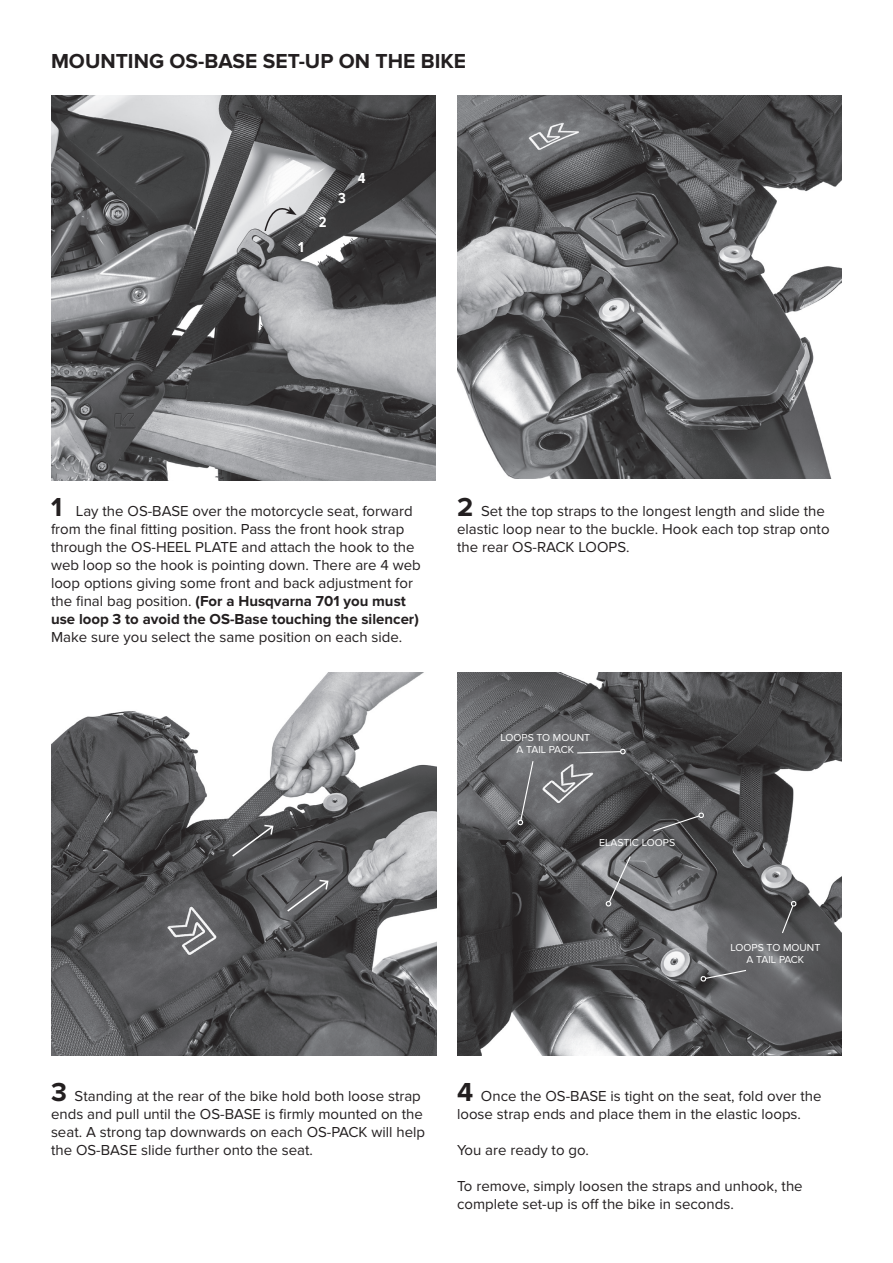
<style>
.page{position:relative;width:893px;height:1263px;background:#fff}
.page>*{position:absolute;margin:0;border:0;box-sizing:border-box;transform-origin:0 0}
.t1{font:700 21px "Proxima Nova";color:#231f20}
.t2{font:15px/18px "Proxima Nova";color:#231f20}
.t3{font:700 15px "Proxima Nova Cond";color:#fff}
.t4{font:10.5px/12.6px "Proxima Nova";color:#fff;text-align:center}
.s1{font-weight:700;font-size:27px}
.s2{font-weight:700}
</style>
<div class="page">
<img style="left:457px;top:96px;width:385px;height:382px">
<img style="left:52px;top:672px;width:385px;height:383px">
<img style="left:51px;top:95px;width:385px;height:385px">
<img style="left:457px;top:673px;width:385px;height:382px">
<svg style="left:231px;top:824px;width:44px;height:34px"></svg>
<svg style="left:652px;top:811px;width:52px;height:21px"></svg>
<svg style="left:605px;top:855px;width:27px;height:52px"></svg>
<svg style="left:286px;top:879px;width:44px;height:34px"></svg>
<svg style="left:264px;top:201px;width:33px;height:32px"></svg>
<svg style="left:517px;top:760px;width:17px;height:65px"></svg>
<svg style="left:576px;top:750px;width:44px;height:4px"></svg>
<div style="left:620px;top:748px;width:6px;height:7px;border:1px solid #fff;border-radius:2px"></div>
<svg style="left:781px;top:900px;width:16px;height:34px"></svg>
<svg style="left:700px;top:969px;width:47px;height:14px"></svg>
<h1 class="t1" style="left:51px;top:49px;width:417px">MOUNTING OS-BASE SET-UP ON THE BIKE</h1>
<p class="t3" style="left:298px;top:236px;width:7px">1</p>
<p class="t3" style="left:319px;top:211px;width:9px">2</p>
<p class="t3" style="left:338px;top:187px;width:9px">3</p>
<p class="t3" style="left:358px;top:166px;width:9px">4</p>
<p class="t2" style="left:51px;top:502px;width:371px"><span class="s1">1</span> Lay the OS-BASE over the motorcycle seat, forward from the final fitting position. Pass the front hook strap through the OS-HEEL PLATE and attach the hook to the web loop so the hook is pointing down. There are 4 web loop options giving some front and back adjustment for the final bag position. <span class="s2">(For a Husqvarna 701 you must use loop 3 to avoid the OS-Base touching the silencer)</span></p>
<p class="t2" style="left:51px;top:628px;width:353px">Make sure you select the same position on each side.</p>
<p class="t2" style="left:457px;top:502px;width:374px"><span class="s1">2</span> Set the top straps to the longest length and slide the elastic loop near to the buckle. Hook each top strap onto the rear OS-RACK LOOPS.</p>
<p class="t4" style="left:500px;top:731px;width:91px">LOOPS TO MOUNT<br>A TAIL PACK</p>
<p class="t4" style="left:599px;top:836px;width:77px">ELASTIC LOOPS</p>
<p class="t4" style="left:730px;top:941px;width:91px">LOOPS TO MOUNT<br>A TAIL PACK</p>
<p class="t2" style="left:51px;top:1088px;width:376px"><span class="s1">3</span> Standing at the rear of the bike hold both loose strap ends and pull until the OS-BASE is firmly mounted on the seat. A strong tap downwards on each OS-PACK will help the OS-BASE slide further onto the seat.</p>
<p class="t2" style="left:457px;top:1088px;width:366px"><span class="s1">4</span> Once the OS-BASE is tight on the seat, fold over the loose strap ends and place them in the elastic loops.</p>
<p class="t2" style="left:457px;top:1142px;width:133px">You are ready to go.</p>
<p class="t2" style="left:457px;top:1178px;width:347px">To remove, simply loosen the straps and unhook, the complete set-up is off the bike in seconds.</p>
</div>
